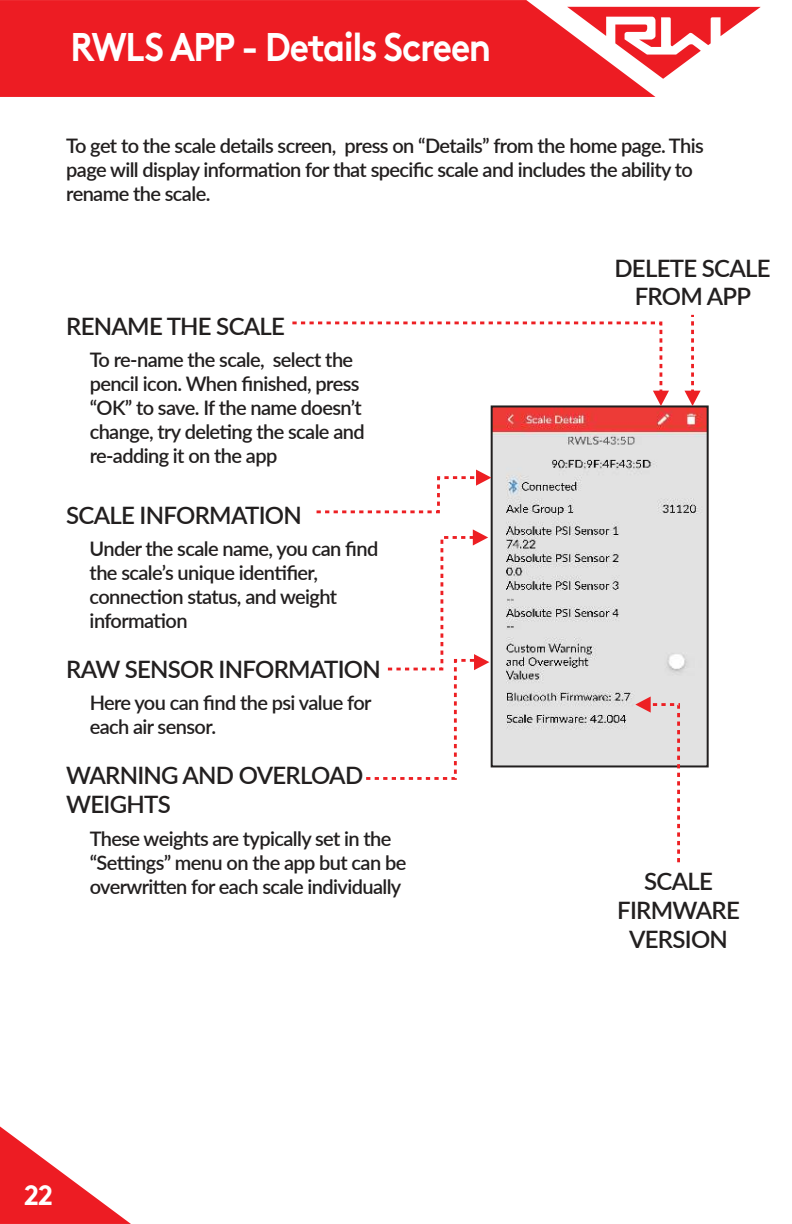
<style>
.page{position:relative;width:792px;height:1224px;background:#fff}
.page>*{position:absolute;margin:0;border:0;box-sizing:border-box;transform-origin:0 0}
.t1{font:700 40px "Brown";letter-spacing:-.04em;color:#fff;scale:.9 1}
.t2{font:700 28px "Brown";color:#fff}
.t3{font:600 24px/28.8px "Lato";letter-spacing:-.03em;color:#221f1f;text-align:center}
.t4{font:600 20px/24px "Lato";letter-spacing:-.03em;color:#221f1f}
</style>
<div class="page">
<div style="left:0;top:0;width:655px;height:97px;background:#ed1c23"></div>
<svg style="left:567px;top:7px;width:194px;height:72px"></svg>
<svg style="left:0;top:1126px;width:131px;height:98px"></svg>
<img style="left:494px;top:408px;width:212px;height:356px">
<div style="left:491px;top:405px;width:218px;height:362px;border:2px solid #221f1f"></div>
<svg style="left:316px;top:470px;width:175px;height:45px"></svg>
<svg style="left:366px;top:529px;width:123px;height:251px"></svg>
<svg style="left:684px;top:315px;width:17px;height:91px"></svg>
<svg style="left:292px;top:321px;width:377px;height:85px"></svg>
<svg style="left:635px;top:696px;width:46px;height:167px"></svg>
<h1 class="t1" style="left:71px;top:31px;width:469px">RWLS APP - Details Screen</h1>
<p class="t4" style="left:66px;top:133px;width:639px">To get to the scale details screen, press on “Details” from the home page. This page will display information for that specific scale and includes the ability to rename the scale.</p>
<p class="t3" style="left:66px;top:311px;width:220px">RENAME THE SCALE</p>
<p class="t4" style="left:90px;top:349px;width:277px">To re-name the scale, select the pencil icon. When finished, press “OK” to save. If the name doesn’t change, try deleting the scale and re-adding it on the app</p>
<p class="t3" style="left:66px;top:500px;width:237px">SCALE INFORMATION</p>
<p class="t4" style="left:90px;top:536px;width:290px">Under the scale name, you can find the scale’s unique identifier, connection status, and weight information</p>
<p class="t3" style="left:66px;top:654px;width:316px">RAW SENSOR INFORMATION</p>
<p class="t4" style="left:90px;top:690px;width:283px">Here you can find the psi value for each air sensor.</p>
<p class="t3" style="left:66px;top:760px;width:299px;text-align:left">WARNING AND OVERLOAD<br>WEIGHTS</p>
<p class="t4" style="left:90px;top:825px;width:318px">These weights are typically set in the “Settings” menu on the app but can be overwritten for each scale individually</p>
<p class="t3" style="left:614px;top:252px;width:158px">DELETE SCALE<br>FROM APP</p>
<p class="t3" style="left:617px;top:866px;width:124px">SCALE<br>FIRMWARE<br>VERSION</p>
<h2 class="t2" style="left:24px;top:1184px;width:31px">22</h2>
</div>
